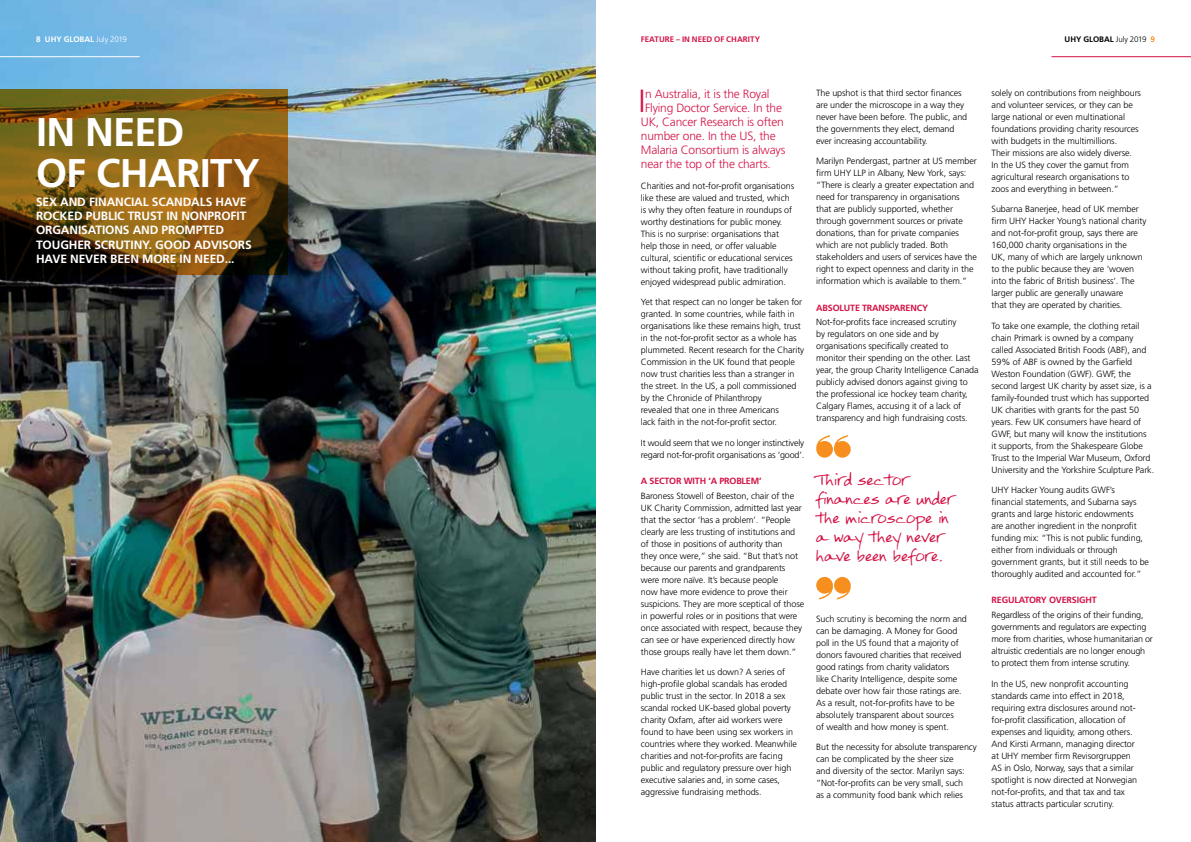
<style>
.page{position:relative;width:1191px;height:842px;background:#fff}
.page>*{position:absolute;margin:0;border:0;box-sizing:border-box;transform-origin:0 0}
.t1{font:700 40px/41px "Frutiger LT Std";letter-spacing:-.015em;color:#fff}
.t2{font:300 32.1px "Frutiger LT Std";color:#d31245}
.t3{font:300 12px "Frutiger LT Std";letter-spacing:-.015em;color:#d31245}
.t4{font:700 12px/14px "Frutiger LT Std";letter-spacing:-.01em;color:#fff}
.t5{font:12px/19px "FG Rebecca";letter-spacing:-.01em;color:#d31245}
.t6{font:300 9px/12px "Frutiger LT Std";letter-spacing:-.01em;color:#000}
.t7{font:700 9px "Frutiger LT Std";letter-spacing:-.02em;color:#d31245}
.t8{font:700 8px "Frutiger LT Std";color:#d31245}
.t9{font:700 8px "Frutiger LT Std";color:#fff}
.t10{font:700 8px "Frutiger LT Std";color:#000}
.s1{font-weight:300}
.s2{color:#f78f1e}
</style>
<div class="page">
<img style="left:0;top:0;width:595px;height:842px">
<svg style="left:0;top:89px;width:287px;height:186px;background:#745212"></svg>
<hr style="left:1051px;top:56px;width:140px;height:1px;background:#d31245">
<hr style="left:0;top:56px;width:140px;height:1px;background:#fff">
<svg style="left:816px;top:435px;width:34px;height:23px"></svg>
<svg style="left:816px;top:577px;width:34px;height:22px"></svg>
<p class="t9" style="left:36px;top:35px;width:92px">8 UHY GLOBAL <span class="s1">July 2019</span></p>
<p class="t10" style="left:1064px;top:35px;width:92px">UHY GLOBAL <span class="s1">July 2019</span> <span class="s2">9</span></p>
<p class="t8" style="left:641px;top:35px;width:121px">FEATURE – IN NEED OF CHARITY</p>
<h1 class="t1" style="left:36px;top:112px;width:225px">IN NEED<br>OF CHARITY</h1>
<h3 class="t4" style="left:36px;top:195px;width:217px">SEX AND FINANCIAL SCANDALS HAVE<br>ROCKED PUBLIC TRUST IN NONPROFIT<br>ORGANISATIONS AND PROMPTED<br>TOUGHER SCRUTINY. GOOD ADVISORS<br>HAVE NEVER BEEN MORE IN NEED...</h3>
<h2 class="t2" style="left:638px;top:83px;width:9px">I</h2>
<h3 class="t3" style="left:645px;top:87px;width:126px">n Australia, it is the Royal</h3>
<h3 class="t3" style="left:645px;top:101px;width:138px">Flying Doctor Service. In the</h3>
<h3 class="t3" style="left:641px;top:115px;width:144px">UK, Cancer Research is often</h3>
<h3 class="t3" style="left:641px;top:129px;width:136px">number one. In the US, the</h3>
<h3 class="t3" style="left:641px;top:143px;width:146px">Malaria Consortium is always</h3>
<h3 class="t3" style="left:641px;top:157px;width:132px">near the top of the charts.</h3>
<p class="t6" style="left:641px;top:180px;width:155px">Charities and not-for-profit organisations like these are valued and trusted, which is why they often feature in roundups of worthy destinations for public money.<br>This is no surprise: organisations that help those in need, or offer valuable cultural, scientific or educational services without taking profit, have traditionally enjoyed widespread public admiration.</p>
<p class="t6" style="left:641px;top:296px;width:165px">Yet that respect can no longer be taken for granted. In some countries, while faith in organisations like these remains high, trust in the not-for-profit sector as a whole has plummeted. Recent research for the Charity Commission in the UK found that people now trust charities less than a stranger in the street. In the US, a poll commissioned by the Chronicle of Philanthropy<br>revealed that one in three Americans<br>lack faith in the not-for-profit sector.</p>
<p class="t6" style="left:641px;top:437px;width:165px">It would seem that we no longer instinctively regard not-for-profit organisations as ‘good’.</p>
<p class="t7" style="left:641px;top:476px;width:122px">A SECTOR WITH ‘A PROBLEM’</p>
<p class="t6" style="left:641px;top:490px;width:165px">Baroness Stowell of Beeston, chair of the UK Charity Commission, admitted last year that the sector ‘has a problem’. “People clearly are less trusting of institutions and of those in positions of authority than<br>they once were,” she said. “But that’s not because our parents and grandparents were more naïve. It’s because people<br>now have more evidence to prove their suspicions. They are more sceptical of those in powerful roles or in positions that were once associated with respect, because they can see or have experienced directly how those groups really have let them down.”</p>
<p class="t6" style="left:641px;top:666px;width:158px">Have charities let us down? A series of high-profile global scandals has eroded public trust in the sector. In 2018 a sex scandal rocked UK-based global poverty charity Oxfam, after aid workers were found to have been using sex workers in countries where they worked. Meanwhile charities and not-for-profits are facing public and regulatory pressure over high executive salaries and, in some cases, aggressive fundraising methods.</p>
<p class="t6" style="left:816px;top:87px;width:152px">The upshot is that third sector finances are under the microscope in a way they never have been before. The public, and the governments they elect, demand ever increasing accountability.</p>
<p class="t6" style="left:816px;top:155px;width:162px">Marilyn Pendergast, partner at US member firm UHY LLP in Albany, New York, says: “There is clearly a greater expectation and need for transparency in organisations that are publicly supported, whether through government sources or private donations, than for private companies which are not publicly traded. Both stakeholders and users of services have the right to expect openness and clarity in the information which is available to them.”</p>
<p class="t7" style="left:816px;top:302px;width:113px">ABSOLUTE TRANSPARENCY</p>
<p class="t6" style="left:816px;top:316px;width:164px">Not-for-profits face increased scrutiny<br>by regulators on one side and by organisations specifically created to monitor their spending on the other. Last year, the group Charity Intelligence Canada publicly advised donors against giving to the professional ice hockey team charity, Calgary Flames, accusing it of a lack of transparency and high fundraising costs.</p>
<h3 class="t5" style="left:816px;top:471px;width:139px">Third sector finances are under the microscope in a way they never have been before.</h3>
<p class="t6" style="left:816px;top:613px;width:152px">Such scrutiny is becoming the norm and can be damaging. A Money for Good poll in the US found that a majority of donors favoured charities that received good ratings from charity validators<br>like Charity Intelligence, despite some debate over how fair those ratings are.<br>As a result, not-for-profits have to be absolutely transparent about sources<br>of wealth and how money is spent.</p>
<p class="t6" style="left:816px;top:741px;width:162px">But the necessity for absolute transparency can be complicated by the sheer size<br>and diversity of the sector. Marilyn says: “Not-for-profits can be very small, such<br>as a community food bank which relies</p>
<p class="t6" style="left:991px;top:87px;width:151px">solely on contributions from neighbours and volunteer services, or they can be large national or even multinational foundations providing charity resources with budgets in the multimillions.<br>Their missions are also widely diverse.<br>In the US they cover the gamut from agricultural research organisations to zoos and everything in between.”</p>
<p class="t6" style="left:991px;top:203px;width:156px">Subarna Banerjee, head of UK member firm UHY Hacker Young’s national charity and not-for-profit group, says there are 160,000 charity organisations in the<br>UK, many of which are largely unknown to the public because they are ‘woven into the fabric of British business’. The larger public are generally unaware<br>that they are operated by charities.</p>
<p class="t6" style="left:991px;top:320px;width:164px">To take one example, the clothing retail chain Primark is owned by a company called Associated British Foods (ABF), and 59% of ABF is owned by the Garfield Weston Foundation (GWF). GWF, the second largest UK charity by asset size, is a family-founded trust which has supported UK charities with grants for the past 50 years. Few UK consumers have heard of GWF, but many will know the institutions<br>it supports, from the Shakespeare Globe Trust to the Imperial War Museum, Oxford University and the Yorkshire Sculpture Park.</p>
<p class="t6" style="left:991px;top:484px;width:159px">UHY Hacker Young audits GWF’s<br>financial statements, and Subarna says grants and large historic endowments<br>are another ingredient in the nonprofit funding mix: “This is not public funding, either from individuals or through government grants, but it still needs to be thoroughly audited and accounted for.”</p>
<p class="t7" style="left:991px;top:595px;width:107px">REGULATORY OVERSIGHT</p>
<p class="t6" style="left:991px;top:609px;width:163px">Regardless of the origins of their funding, governments and regulators are expecting more from charities, whose humanitarian or altruistic credentials are no longer enough to protect them from intense scrutiny.</p>
<p class="t6" style="left:991px;top:678px;width:147px">In the US, new nonprofit accounting standards came into effect in 2018, requiring extra disclosures around not&shy;for-profit classification, allocation of expenses and liquidity, among others.<br>And Kirsti Armann, managing director at UHY member firm Revisorgruppen AS in Oslo, Norway, says that a similar spotlight is now directed at Norwegian not-for-profits, and that tax and tax status attracts particular scrutiny.</p>
</div>
